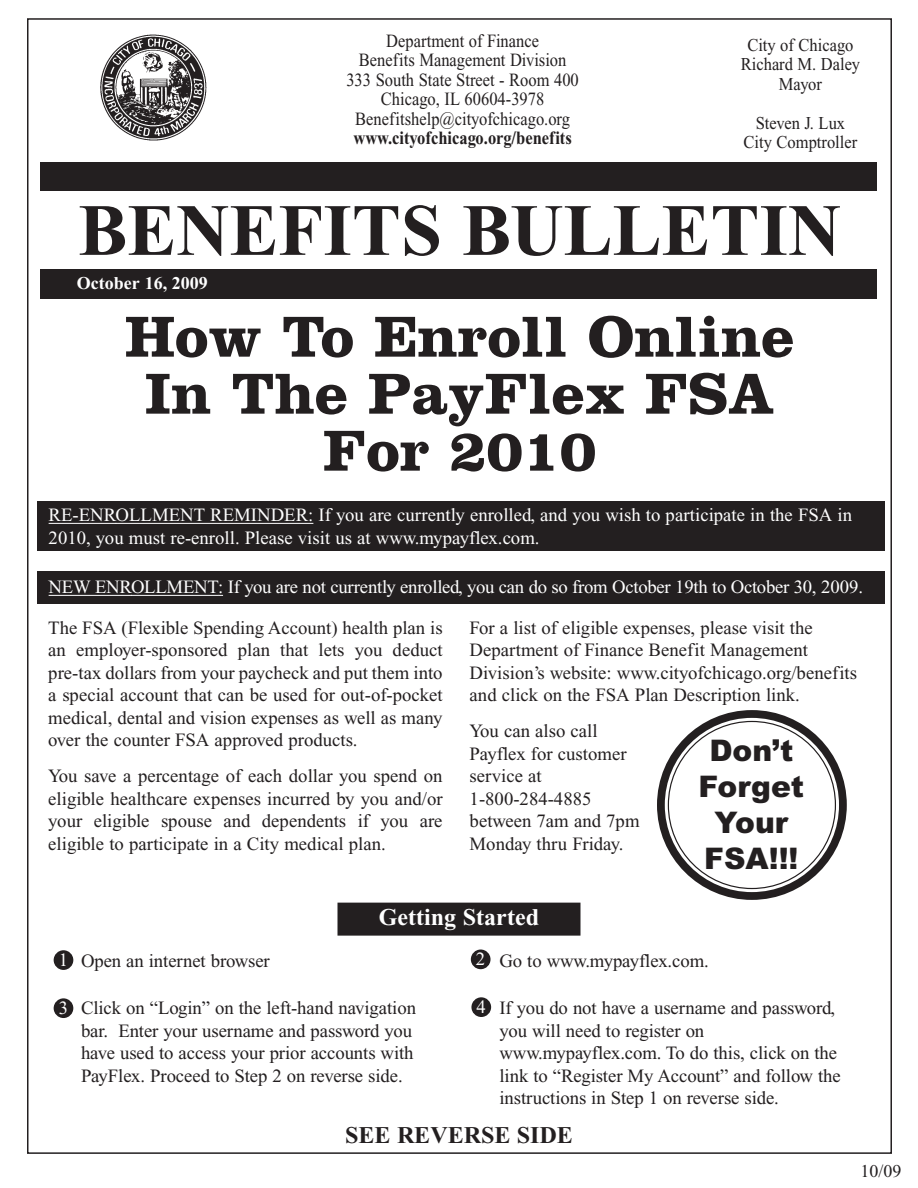
<style>
.page{position:relative;width:918px;height:1188px;background:#fff}
.page>*{position:absolute;margin:0;border:0;box-sizing:border-box;transform-origin:0 0}
.t1{font:700 73.5px "Times New Roman";color:#231f20}
.t2{font:700 60px/57px "Clarendon";color:#231f20;text-align:center}
.t3{font:900 29.7px/35.7px "Arial";color:#231f20;text-align:center}
.t4{font:700 24px "Times New Roman";color:#fff}
.t5{font:700 24px "Times New Roman";color:#231f20}
.t6{font:18.75px/22.5px "Times New Roman";letter-spacing:-.005em;color:#231f20}
.t7{font:18.75px/22.5px "Times New Roman";color:#fff}
.t8{font:18.6px/19.5px "Times New Roman";color:#231f20;text-align:center;scale:.88 1}
.t9{font:700 18.6px "Times New Roman";color:#231f20;scale:.88 1}
.t10{font:18.15px/19.5px "Times New Roman";color:#231f20;text-align:center;scale:.91 1}
.t11{font:700 18px "Times New Roman";color:#fff}
.t12{font:18px "Times New Roman";color:#231f20}
</style>
<div class="page">
<div style="left:40px;top:162px;width:838px;height:137px;background:#231f20"></div>
<div style="left:36px;top:191px;width:847px;height:78px;background:#fff"></div>
<img style="left:100px;top:34px;width:107px;height:107px">
<div style="left:338px;top:903px;width:242px;height:33px;background:#231f20"></div>
<div style="left:37px;top:501px;width:847px;height:103px;background:#231f20"></div>
<hr style="left:49px;top:523px;width:67px;height:1px;background:#fff">
<hr style="left:116px;top:523px;width:197px;height:1px;background:#fff">
<hr style="left:49px;top:595px;width:83px;height:1px;background:#fff">
<hr style="left:131px;top:595px;width:88px;height:1px;background:#fff">
<div style="left:30px;top:551px;width:858px;height:19px;background:#fff"></div>
<div style="left:657px;top:710px;width:190px;height:190px;border:8px solid #231f20;border-radius:50%"></div>
<div style="left:471px;top:950px;width:20px;height:19px;background:#231f20;border-radius:50%"></div>
<div style="left:471px;top:997px;width:20px;height:20px;background:#231f20;border-radius:50%"></div>
<div style="left:54px;top:998px;width:19px;height:20px;background:#231f20;border-radius:50%"></div>
<div style="left:54px;top:950px;width:19px;height:20px;background:#231f20;border-radius:50%"></div>
<p class="t8" style="left:346px;top:32px;width:266px">Department of Finance<br>Benefits Management Division<br>333 South State Street - Room 400<br>Chicago, IL 60604-3978<br>Benefitshelp@cityofchicago.org</p>
<p class="t9" style="left:353px;top:132px;width:250px">www.cityofchicago.org/benefits</p>
<p class="t10" style="left:741px;top:37px;width:133px">City of Chicago<br>Richard M. Daley<br>Mayor</p>
<p class="t10" style="left:744px;top:115px;width:126px">Steven J. Lux<br>City Comptroller</p>
<h1 class="t1" style="left:78px;top:205px;width:764px">BENEFITS BULLETIN</h1>
<p class="t11" style="left:77px;top:277px;width:132px">October 16, 2009</p>
<h2 class="t2" style="left:125px;top:314px;width:671px">How To Enroll Online<br>In The PayFlex FSA<br>For 2010</h2>
<p class="t7" style="left:49px;top:506px;width:805px">RE-ENROLLMENT REMINDER: If you are currently enrolled, and you wish to participate in the FSA in<br>2010, you must re-enroll. Please visit us at www.mypayflex.com.</p>
<p class="t7" style="left:49px;top:578px;width:816px">NEW ENROLLMENT: If you are not currently enrolled, you can do so from October 19th to October 30, 2009.</p>
<p class="t6" style="left:48px;top:618px;width:396px;text-align:justify">The FSA (Flexible Spending Account) health plan is an employer-sponsored plan that lets you deduct pre-tax dollars from your paycheck and put them into a special account that can be used for out-of-pocket medical, dental and vision expenses as well as many over the counter FSA approved products.</p>
<p class="t6" style="left:48px;top:767px;width:396px;text-align:justify">You save a percentage of each dollar you spend on eligible healthcare expenses incurred by you and/or your eligible spouse and dependents if you are eligible to participate in a City medical plan.</p>
<p class="t6" style="left:470px;top:618px;width:389px">For a list of eligible expenses, please visit the Department of Finance Benefit Management Division’s website: www.cityofchicago.org/benefits and click on the FSA Plan Description link.</p>
<p class="t6" style="left:470px;top:722px;width:171px">You can also call<br>Payflex for customer service at<br>1-800-284-4885 between 7am and 7pm<br>Monday thru Friday.</p>
<h3 class="t3" style="left:699px;top:733px;width:107px">Don’t<br>Forget<br>Your<br>FSA!!!</h3>
<p class="t4" style="left:379px;top:909px;width:162px">Getting Started</p>
<p class="t7" style="left:476px;top:949px;width:11px">2</p>
<p class="t7" style="left:59px;top:950px;width:11px">1</p>
<p class="t6" style="left:81px;top:951px;width:190px">Open an internet browser</p>
<p class="t6" style="left:81px;top:998px;width:337px">Click on “Login” on the left-hand navigation bar. Enter your username and password you have used to access your prior accounts with PayFlex. Proceed to Step 2 on reverse side.</p>
<p class="t7" style="left:59px;top:998px;width:11px">3</p>
<p class="t7" style="left:477px;top:997px;width:11px">4</p>
<p class="t6" style="left:500px;top:951px;width:211px">Go to www.mypayflex.com.</p>
<p class="t6" style="left:500px;top:998px;width:343px">If you do not have a username and password, you will need to register on www.mypayflex.com. To do this, click on the link to “Register My Account” and follow the instructions in Step 1 on reverse side.</p>
<p class="t5" style="left:345px;top:1127px;width:229px">SEE REVERSE SIDE</p>
<p class="t12" style="left:861px;top:1164px;width:43px">10/09</p>
</div>
